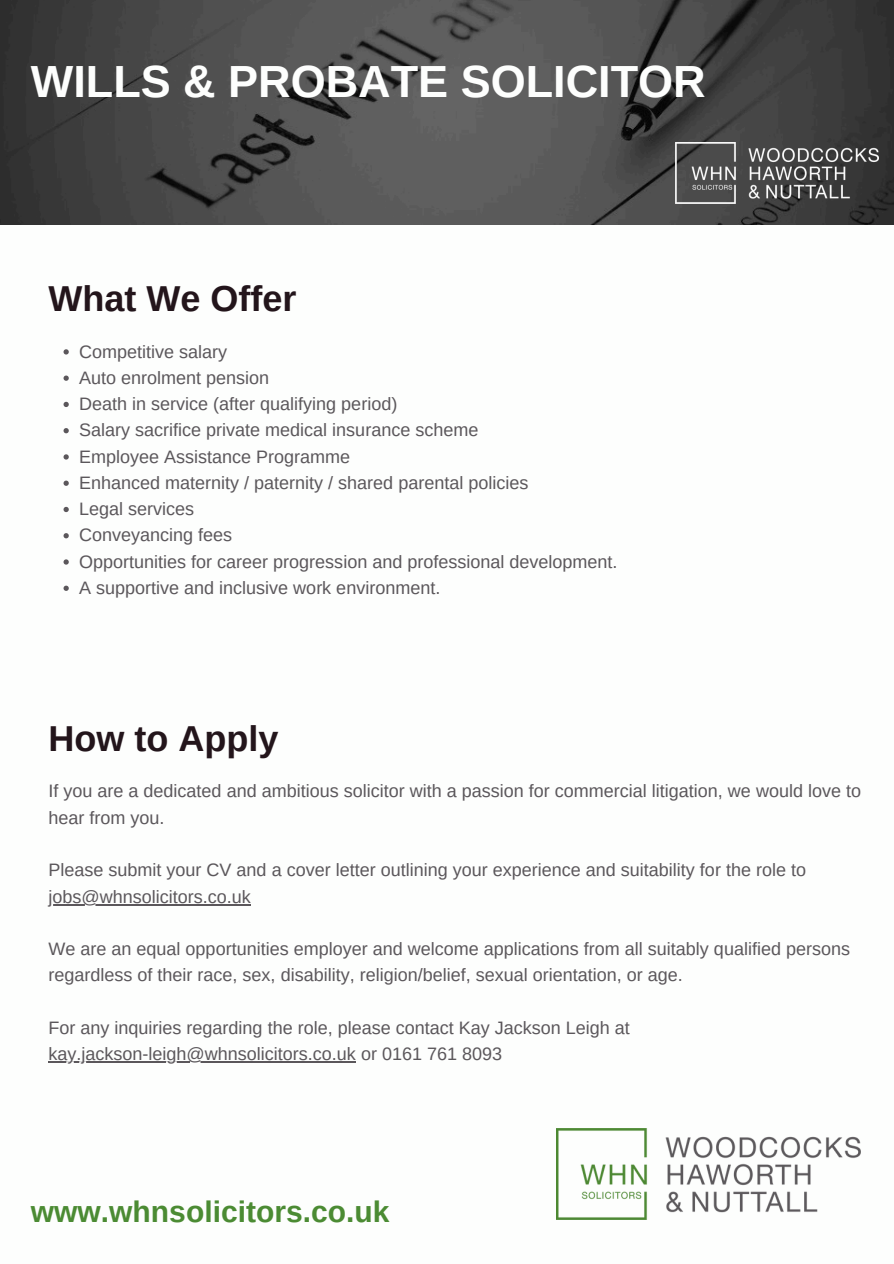
<style>
.page{position:relative;width:894px;height:1264px;background:#fff}
.page>*{position:absolute;margin:0;border:0;box-sizing:border-box;transform-origin:0 0}
.t1{font:700 45px "Arimo";color:#fdfefd}
.t2{font:700 36px "Arimo";color:#23151b}
.t3{font:700 30px "Arimo";color:#4b8b33}
.t4{font:18px/26.2px "Arimo";color:#5b575b}
</style>
<div class="page">
<img style="left:556px;top:1128px;width:304px;height:91px">
<img style="left:0;top:0;width:893px;height:224px">
<img style="left:675px;top:143px;width:203px;height:60px">
<svg style="left:63px;top:349px;width:6px;height:5px"></svg>
<svg style="left:63px;top:375px;width:6px;height:6px"></svg>
<svg style="left:63px;top:402px;width:6px;height:5px"></svg>
<svg style="left:63px;top:428px;width:6px;height:5px"></svg>
<svg style="left:63px;top:454px;width:6px;height:5px"></svg>
<svg style="left:63px;top:480px;width:6px;height:6px"></svg>
<svg style="left:63px;top:507px;width:6px;height:5px"></svg>
<svg style="left:63px;top:533px;width:6px;height:5px"></svg>
<svg style="left:63px;top:559px;width:6px;height:5px"></svg>
<svg style="left:63px;top:585px;width:6px;height:6px"></svg>
<hr style="left:48px;top:904px;width:203px;height:1px;background:#5b575b">
<hr style="left:48px;top:1061px;width:138px;height:2px;background:#5b575b">
<hr style="left:186px;top:1061px;width:170px;height:2px;background:#5b575b">
<p class="t1" style="left:31px;top:56px;width:676px">WILLS &amp; PROBATE SOLICITOR</p>
<h1 class="t2" style="left:48px;top:278px;width:249px">What We Offer</h1>
<p class="t4" style="left:79px;top:338px;width:149px">Competitive salary</p>
<h2 class="t4" style="left:79px;top:364px;width:192px">Auto enrolment pension</h2>
<p class="t4" style="left:79px;top:390px;width:319px">Death in service (after qualifying period)</p>
<p class="t4" style="left:79px;top:417px;width:400px">Salary sacrifice private medical insurance scheme</p>
<p class="t4" style="left:79px;top:443px;width:272px">Employee Assistance Programme</p>
<p class="t4" style="left:79px;top:469px;width:450px">Enhanced maternity / paternity / shared parental policies</p>
<p class="t4" style="left:79px;top:495px;width:117px">Legal services</p>
<p class="t4" style="left:79px;top:522px;width:155px">Conveyancing fees</p>
<p class="t4" style="left:79px;top:548px;width:540px">Opportunities for career progression and professional development.</p>
<p class="t4" style="left:79px;top:574px;width:362px">A supportive and inclusive work environment.</p>
<p class="t2" style="left:48px;top:718px;width:231px">How to Apply</p>
<p class="t4" style="left:48px;top:778px;width:813px">If you are a dedicated and ambitious solicitor with a passion for commercial litigation, we would love to hear from you.</p>
<h2 class="t4" style="left:48px;top:856px;width:758px">Please submit your CV and a cover letter outlining your experience and suitability for the role to</h2>
<p class="t4" style="left:48px;top:883px;width:204px">jobs@whnsolicitors.co.uk</p>
<p class="t4" style="left:48px;top:935px;width:802px">We are an equal opportunities employer and welcome applications from all suitably qualified persons</p>
<p class="t4" style="left:48px;top:961px;width:635px">regardless of their race, sex, disability, religion/belief, sexual orientation, or age.</p>
<p class="t4" style="left:48px;top:1014px;width:582px">For any inquiries regarding the role, please contact Kay Jackson Leigh at</p>
<p class="t4" style="left:48px;top:1040px;width:455px">kay.jackson-leigh@whnsolicitors.co.uk or 0161 761 8093</p>
<p class="t3" style="left:31px;top:1194px;width:360px">www.whnsolicitors.co.uk</p>
</div>
